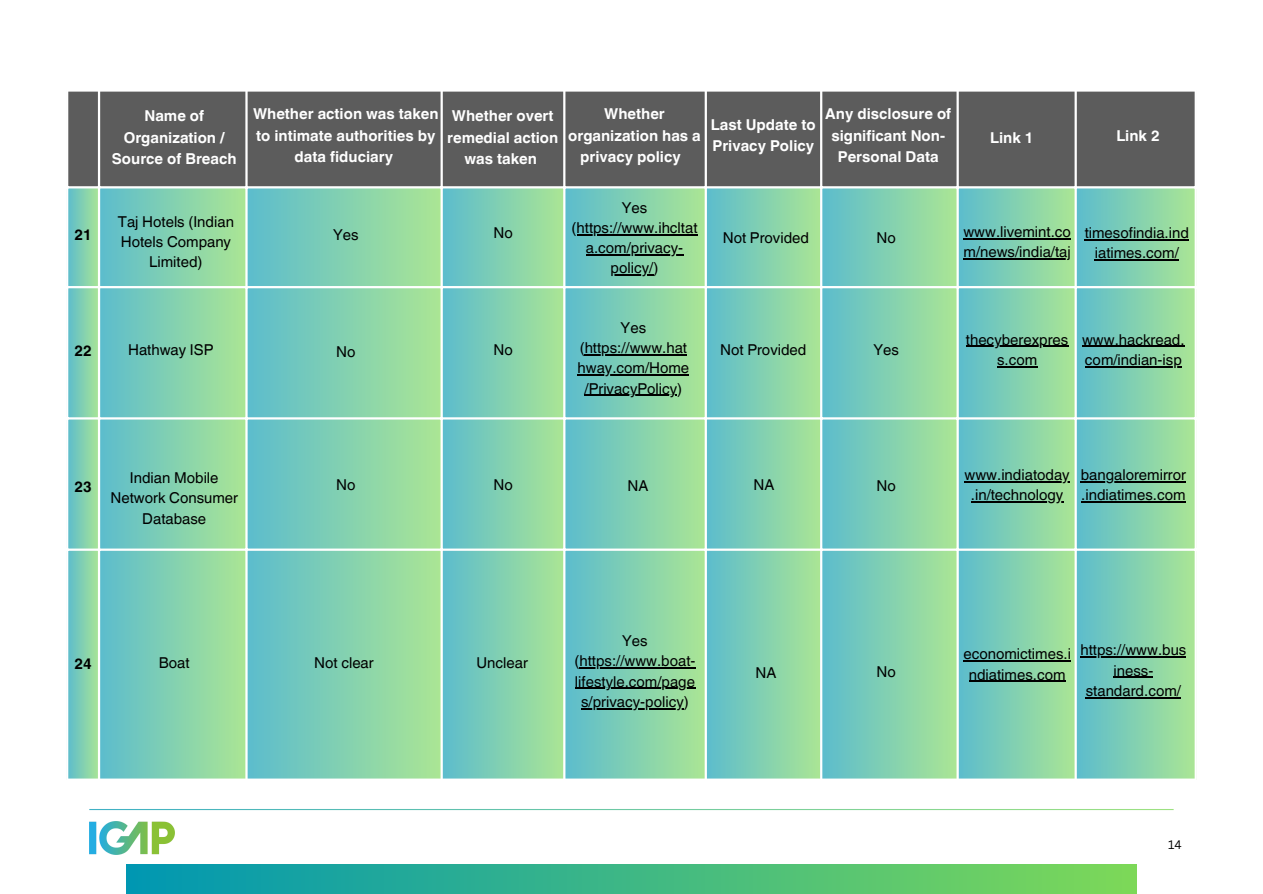
<style>
.page{position:relative;width:1263px;height:894px;background:#fff}
.page>*{position:absolute;margin:0;border:0;box-sizing:border-box;transform-origin:0 0}
.t1{font:15px/20.2px "Helvetica World";color:#000;text-align:center}
.t2{font:700 15px/21.3px "Helvetica World";color:#fff;text-align:center}
.t3{font:700 15px "Helvetica World";color:#000}
.t4{font:12px "Canva Sans";color:#000}
</style>
<div class="page">
<img style="left:89px;top:821px;width:86px;height:32px">
<div style="left:126px;top:864px;width:1011px;height:29px;background:linear-gradient(to right,#0097b2,#7dd958)"></div>
<div style="left:68px;top:92px;width:1127px;height:94px;background:#5c5c5c"></div>
<div style="left:67px;top:187px;width:32px;height:100px;background:linear-gradient(to right,#5bbccc,#a7e399)"></div>
<div style="left:99px;top:187px;width:148px;height:100px;background:linear-gradient(to right,#5bbccd,#abe594)"></div>
<div style="left:246px;top:187px;width:196px;height:100px;background:linear-gradient(to right,#5abccd,#ace696)"></div>
<div style="left:441px;top:187px;width:124px;height:100px;background:linear-gradient(to right,#5bbcce,#abe594)"></div>
<svg style="left:565px;top:188px;width:140px;height:98px;background:#82cdae"></svg>
<div style="left:705px;top:187px;width:116px;height:100px;background:linear-gradient(to right,#5bbcce,#aae595)"></div>
<div style="left:821px;top:187px;width:137px;height:100px;background:linear-gradient(to right,#5bbccd,#abe694)"></div>
<svg style="left:959px;top:188px;width:115px;height:98px;background:#81ccad"></svg>
<div style="left:1075px;top:187px;width:121px;height:100px;background:linear-gradient(to right,#5bbcce,#abe694)"></div>
<div style="left:67px;top:287px;width:32px;height:131px;background:linear-gradient(to right,#5bbccc,#a7e399)"></div>
<div style="left:99px;top:287px;width:148px;height:131px;background:linear-gradient(to right,#5bbccd,#abe594)"></div>
<div style="left:246px;top:287px;width:196px;height:131px;background:linear-gradient(to right,#5abccd,#ace696)"></div>
<div style="left:441px;top:287px;width:124px;height:131px;background:linear-gradient(to right,#5bbcce,#abe594)"></div>
<svg style="left:565px;top:288px;width:140px;height:129px;background:#82cdae"></svg>
<div style="left:705px;top:287px;width:116px;height:131px;background:linear-gradient(to right,#5bbcce,#aae595)"></div>
<div style="left:821px;top:287px;width:137px;height:131px;background:linear-gradient(to right,#5bbccd,#abe694)"></div>
<div style="left:957px;top:287px;width:119px;height:131px;background:linear-gradient(to right,#5abbcd,#aae493)"></div>
<div style="left:1075px;top:287px;width:121px;height:131px;background:linear-gradient(to right,#59b9cb,#a9e392)"></div>
<div style="left:67px;top:418px;width:32px;height:132px;background:linear-gradient(to right,#5bbccc,#a7e399)"></div>
<div style="left:99px;top:418px;width:148px;height:132px;background:linear-gradient(to right,#5bbccd,#abe594)"></div>
<div style="left:246px;top:418px;width:196px;height:132px;background:linear-gradient(to right,#5abccd,#ace696)"></div>
<div style="left:441px;top:418px;width:124px;height:132px;background:linear-gradient(to right,#5bbcce,#abe594)"></div>
<div style="left:564px;top:418px;width:142px;height:132px;background:linear-gradient(to right,#5bbccc,#ace696)"></div>
<div style="left:705px;top:418px;width:116px;height:132px;background:linear-gradient(to right,#5bbcce,#aae595)"></div>
<div style="left:821px;top:418px;width:137px;height:132px;background:linear-gradient(to right,#5bbccd,#abe694)"></div>
<div style="left:957px;top:418px;width:119px;height:132px;background:linear-gradient(to right,#58b6c8,#a8e191)"></div>
<div style="left:1075px;top:418px;width:121px;height:132px;background:linear-gradient(to right,#58b6c8,#a7e090)"></div>
<div style="left:67px;top:549px;width:32px;height:230px;background:linear-gradient(to right,#5bbccc,#a7e399)"></div>
<div style="left:99px;top:549px;width:148px;height:230px;background:linear-gradient(to right,#5bbccd,#abe594)"></div>
<div style="left:246px;top:549px;width:196px;height:230px;background:linear-gradient(to right,#5abccd,#ace696)"></div>
<div style="left:441px;top:549px;width:124px;height:230px;background:linear-gradient(to right,#5bbcce,#abe594)"></div>
<div style="left:564px;top:549px;width:142px;height:230px;background:linear-gradient(to right,#5abacb,#abe596)"></div>
<div style="left:705px;top:549px;width:116px;height:230px;background:linear-gradient(to right,#5bbcce,#aae595)"></div>
<div style="left:821px;top:549px;width:137px;height:230px;background:linear-gradient(to right,#5bbccd,#abe694)"></div>
<div style="left:957px;top:549px;width:119px;height:230px;background:linear-gradient(to right,#59b9cb,#a8e291)"></div>
<div style="left:1075px;top:549px;width:121px;height:230px;background:linear-gradient(to right,#5ab9cb,#a9e392)"></div>
<hr style="left:66px;top:92px;width:2px;height:686px;background:#fff">
<hr style="left:98px;top:92px;width:2px;height:686px;background:#fff">
<hr style="left:245px;top:92px;width:3px;height:686px;background:#fff">
<hr style="left:441px;top:92px;width:2px;height:686px;background:#fff">
<hr style="left:563px;top:92px;width:2px;height:686px;background:#fff">
<hr style="left:705px;top:92px;width:2px;height:686px;background:#fff">
<hr style="left:820px;top:92px;width:2px;height:686px;background:#fff">
<hr style="left:956px;top:92px;width:3px;height:686px;background:#fff">
<hr style="left:1074px;top:92px;width:3px;height:686px;background:#fff">
<hr style="left:1195px;top:92px;width:2px;height:686px;background:#fff">
<hr style="left:66px;top:186px;width:1131px;height:2px;background:#fff">
<hr style="left:66px;top:286px;width:1131px;height:2px;background:#fff">
<hr style="left:66px;top:417px;width:1131px;height:2px;background:#fff">
<hr style="left:66px;top:548px;width:1131px;height:2px;background:#fff">
<hr style="left:66px;top:778px;width:1131px;height:2px;background:#fff">
<hr style="left:577px;top:234px;width:120px;height:1px;background:#000">
<hr style="left:586px;top:254px;width:97px;height:1px;background:#000">
<hr style="left:611px;top:274px;width:42px;height:1px;background:#000">
<hr style="left:963px;top:238px;width:108px;height:1px;background:#000">
<hr style="left:963px;top:258px;width:108px;height:1px;background:#000">
<hr style="left:585px;top:354px;width:102px;height:1px;background:#000">
<hr style="left:577px;top:374px;width:112px;height:1px;background:#000">
<hr style="left:585px;top:395px;width:92px;height:1px;background:#000">
<hr style="left:579px;top:667px;width:116px;height:1px;background:#000">
<hr style="left:575px;top:687px;width:120px;height:1px;background:#000">
<hr style="left:581px;top:707px;width:103px;height:2px;background:#000">
<hr style="left:1085px;top:239px;width:104px;height:1px;background:#000">
<hr style="left:1095px;top:259px;width:84px;height:1px;background:#000">
<hr style="left:966px;top:345px;width:102px;height:2px;background:#000">
<hr style="left:997px;top:366px;width:40px;height:1px;background:#000">
<hr style="left:965px;top:481px;width:105px;height:1px;background:#000">
<hr style="left:971px;top:501px;width:92px;height:1px;background:#000">
<hr style="left:963px;top:660px;width:108px;height:1px;background:#000">
<hr style="left:969px;top:680px;width:96px;height:1px;background:#000">
<hr style="left:1082px;top:345px;width:103px;height:2px;background:#000">
<hr style="left:1085px;top:366px;width:97px;height:1px;background:#000">
<hr style="left:1081px;top:481px;width:105px;height:1px;background:#000">
<hr style="left:1081px;top:501px;width:104px;height:1px;background:#000">
<hr style="left:1080px;top:656px;width:106px;height:1px;background:#000">
<hr style="left:1113px;top:676px;width:40px;height:1px;background:#000">
<hr style="left:1086px;top:696px;width:95px;height:2px;background:#000">
<h2 class="t3" style="left:74px;top:222px;width:19px">21</h2>
<h2 class="t2" style="left:112px;top:104px;width:126px">Name of<br>Organization /<br>Source of Breach</h2>
<h2 class="t2" style="left:253px;top:102px;width:187px">Whether action was taken to intimate authorities by data fiduciary</h2>
<p class="t2" style="left:447px;top:104px;width:113px">Whether overt remedial action was taken</p>
<p class="t2" style="left:568px;top:102px;width:134px">Whether organization has a privacy policy</p>
<p class="t2" style="left:711px;top:112px;width:106px;text-align:left">Last Update to<br>Privacy Policy</p>
<h2 class="t2" style="left:825px;top:102px;width:127px">Any disclosure of significant Non-<br>Personal Data</h2>
<p class="t2" style="left:990px;top:125px;width:45px">Link 1</p>
<p class="t2" style="left:1116px;top:123px;width:45px">Link 2</p>
<h2 class="t1" style="left:118px;top:211px;width:118px">Taj Hotels (Indian<br>Hotels Company<br>Limited)</h2>
<h2 class="t1" style="left:333px;top:224px;width:27px">Yes</h2>
<p class="t1" style="left:494px;top:223px;width:21px">No</p>
<p class="t1" style="left:572px;top:197px;width:127px">Yes (https://www.ihcltat</p>
<p class="t1" style="left:586px;top:238px;width:99px">a.com/privacy-</p>
<h2 class="t1" style="left:611px;top:258px;width:49px">policy/)</h2>
<p class="t1" style="left:723px;top:228px;width:88px">Not Provided</p>
<p class="t1" style="left:876px;top:228px;width:21px">No</p>
<p class="t1" style="left:963px;top:221px;width:109px">www.livemint.co</p>
<p class="t1" style="left:963px;top:242px;width:109px">m/news/india/taj</p>
<p class="t1" style="left:1085px;top:222px;width:106px">timesofindia.ind iatimes.com/</p>
<p class="t3" style="left:74px;top:338px;width:19px">22</p>
<p class="t1" style="left:128px;top:339px;width:87px">Hathway ISP</p>
<p class="t1" style="left:336px;top:341px;width:21px">No</p>
<p class="t1" style="left:494px;top:339px;width:21px">No</p>
<p class="t1" style="left:580px;top:317px;width:109px">Yes (https://www.hat</p>
<p class="t1" style="left:577px;top:358px;width:113px">hway.com/Home</p>
<p class="t1" style="left:585px;top:378px;width:99px">/PrivacyPolicy)</p>
<p class="t1" style="left:720px;top:339px;width:88px">Not Provided</p>
<p class="t1" style="left:873px;top:339px;width:27px">Yes</p>
<p class="t1" style="left:966px;top:329px;width:104px">thecyberexpres s.com</p>
<p class="t1" style="left:1082px;top:329px;width:104px;text-align:left">www.hackread. com/indian-isp</p>
<p class="t3" style="left:74px;top:474px;width:19px">23</p>
<p class="t1" style="left:110px;top:467px;width:129px">Indian Mobile<br>Network Consumer<br>Database</p>
<h1 class="t1" style="left:336px;top:474px;width:21px">No</h1>
<h1 class="t1" style="left:494px;top:474px;width:21px">No</h1>
<p class="t1" style="left:627px;top:475px;width:22px">NA</p>
<p class="t1" style="left:753px;top:474px;width:22px">NA</p>
<p class="t1" style="left:876px;top:475px;width:21px">No</p>
<p class="t1" style="left:965px;top:464px;width:107px">www.indiatoday .in/technology</p>
<p class="t1" style="left:1081px;top:464px;width:107px;text-align:left">bangaloremirror .indiatimes.com</p>
<p class="t3" style="left:74px;top:651px;width:19px">24</p>
<p class="t1" style="left:159px;top:652px;width:32px">Boat</p>
<p class="t1" style="left:314px;top:652px;width:61px">Not clear</p>
<p class="t1" style="left:476px;top:652px;width:53px">Unclear</p>
<p class="t1" style="left:574px;top:630px;width:123px">Yes (https://www.boat-</p>
<p class="t1" style="left:575px;top:671px;width:122px">lifestyle.com/page</p>
<h1 class="t1" style="left:581px;top:691px;width:109px">s/privacy-policy)</h1>
<p class="t1" style="left:755px;top:662px;width:22px">NA</p>
<p class="t1" style="left:876px;top:661px;width:21px">No</p>
<p class="t1" style="left:963px;top:644px;width:109px">economictimes.i ndiatimes.com</p>
<p class="t1" style="left:1080px;top:639px;width:107px">https://www.bus iness&shy;standard.com/</p>
<p class="t4" style="left:1168px;top:835px;width:15px">14</p>
</div>
